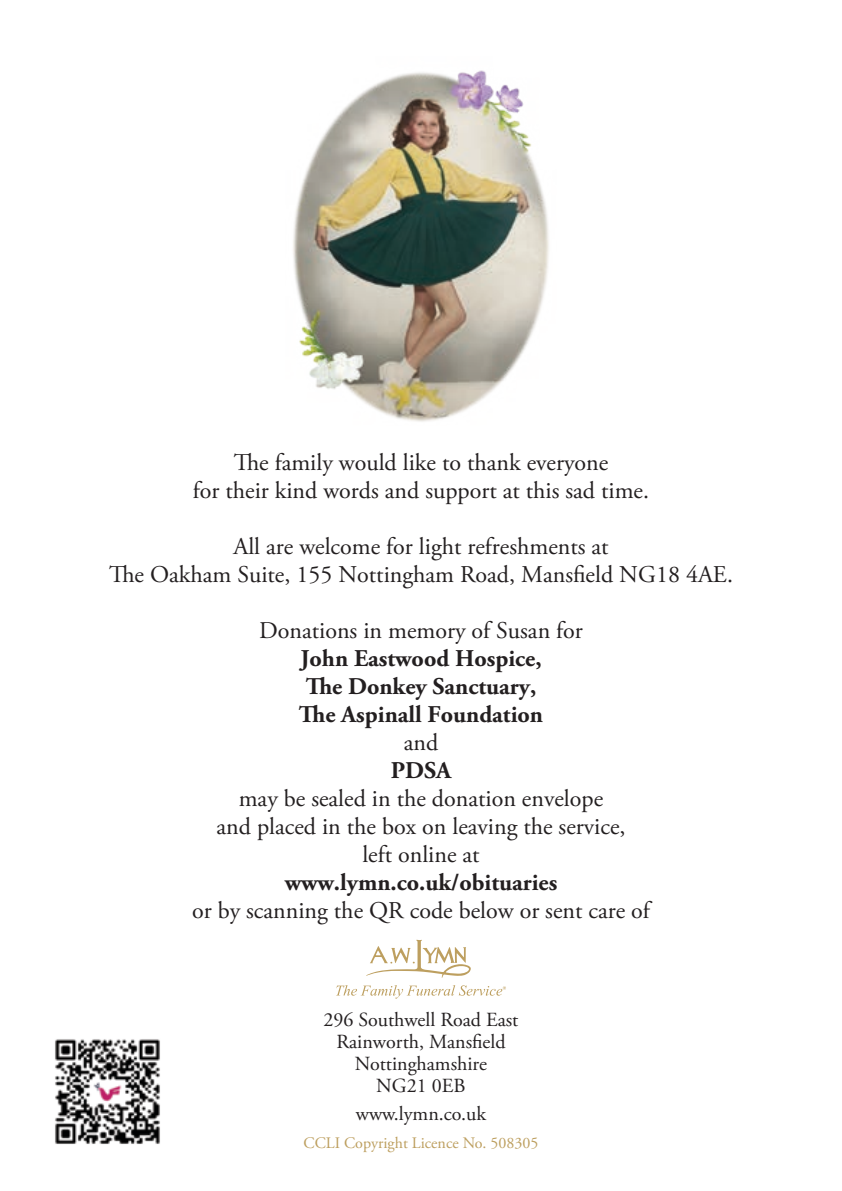
<style>
.page{position:relative;width:842px;height:1191px;background:#fff}
.page>*{position:absolute;margin:0;border:0;box-sizing:border-box;transform-origin:0 0}
.t1{font:24px/28px "Adobe Garamond Pro";color:#231f20;text-align:center}
.t2{font:700 24px/28px "Adobe Garamond Pro";color:#231f20}
.t3{font:20px/22px "Adobe Garamond Pro";color:#231f20;text-align:center}
.t4{font:16px "Adobe Garamond Pro";color:#bd9f5f}
</style>
<div class="page">
<img style="left:55px;top:1039px;width:105px;height:105px">
<svg style="left:336px;top:939px;width:170px;height:59px"></svg>
<img style="left:293px;top:70px;width:256px;height:352px">
<p class="t1" style="left:193px;top:449px;width:458px">The family would like to thank everyone<br>for their kind words and support at this sad time.</p>
<p class="t1" style="left:109px;top:533px;width:625px">All are welcome for light refreshments at<br>The Oakham Suite, 155 Nottingham Road, Mansfield NG18 4AE.</p>
<p class="t1" style="left:259px;top:617px;width:325px">Donations in memory of Susan for</p>
<p class="t2" style="left:299px;top:645px;width:246px">John Eastwood Hospice,<br>The Donkey Sanctuary,<br>The Aspinall Foundation</p>
<p class="t1" style="left:404px;top:729px;width:36px">and</p>
<p class="t2" style="left:391px;top:757px;width:62px">PDSA</p>
<p class="t1" style="left:216px;top:785px;width:410px">may be sealed in the donation envelope<br>and placed in the box on leaving the service, left online at</p>
<p class="t2" style="left:285px;top:869px;width:274px">www.lymn.co.uk/obituaries</p>
<p class="t1" style="left:192px;top:897px;width:459px">or by scanning the QR code below or sent care of</p>
<p class="t3" style="left:324px;top:1009px;width:196px">296 Southwell Road East<br>Rainworth, Mansfield<br>Nottinghamshire<br>NG21 0EB</p>
<p class="t3" style="left:356px;top:1103px;width:132px">www.lymn.co.uk</p>
<p class="t4" style="left:304px;top:1133px;width:236px">CCLI Copyright Licence No. 508305</p>
</div>
